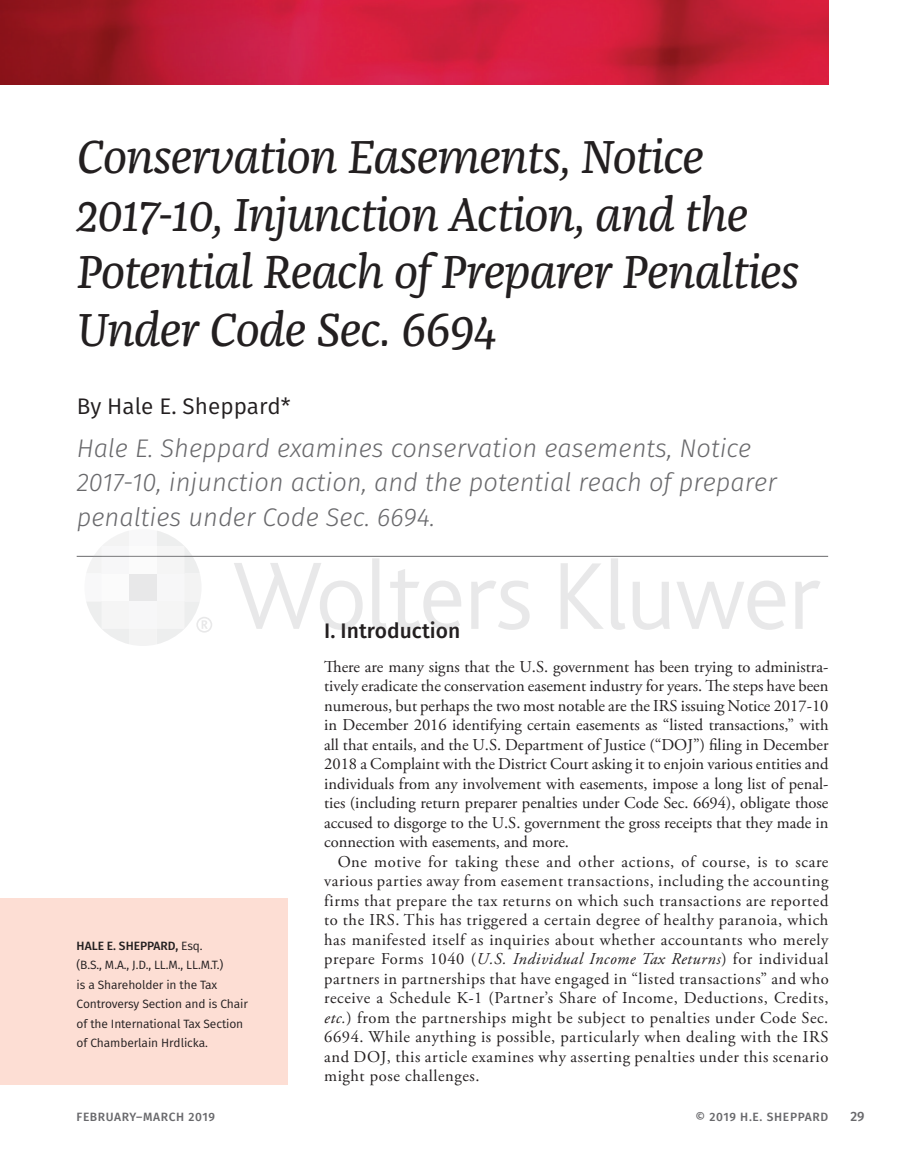
<style>
.page{position:relative;width:905px;height:1175px;background:#fff}
.page>*{position:absolute;margin:0;border:0;box-sizing:border-box;transform-origin:0 0}
.Article_Title{font:italic 48px/57.8px "Franziska Pro";letter-spacing:-.02em;color:#231f20}
.Article_Subtitle_Art{font:italic 300 25.5px/34.5px "Fira Sans";color:#69696c}
.Authors_Article{font:22.5px "Fira Sans";color:#231f20}
.HeadA{font:500 21px "Fira Sans";color:#231f20}
.TextInd{font:16.5px/19.5px "Adobe Garamond Pro";letter-spacing:.035em;color:#231f20;text-align:justify}
.Text{font:16.5px/19.5px "Adobe Garamond Pro";color:#231f20;text-align:justify}
.Folio{font:500 13.5px "Fira Sans";color:#69696c}
.Author_Bio{font:12px/19.5px "Fira Sans";letter-spacing:-.01em;color:#231f20}
.RF{font:500 12px "Fira Sans";letter-spacing:.05em;color:#69696c}
.s1{font-weight:500}
.s2{font-style:italic}
</style>
<div class="page">
<img style="left:0;top:0;width:828px;height:85px">
<div style="left:0;top:898px;width:288px;height:186px;background:#fdded4"></div>
<hr style="left:77px;top:556px;width:751px;height:1px;background:#69696c">
<svg style="left:234px;top:563px;width:128px;height:67px"></svg>
<svg style="left:372px;top:558px;width:89px;height:72px"></svg>
<svg style="left:795px;top:581px;width:25px;height:48px"></svg>
<svg style="left:471px;top:581px;width:58px;height:49px"></svg>
<svg style="left:561px;top:563px;width:42px;height:66px"></svg>
<svg style="left:611px;top:558px;width:14px;height:72px"></svg>
<svg style="left:633px;top:582px;width:37px;height:48px"></svg>
<svg style="left:677px;top:581px;width:108px;height:49px"></svg>
<svg style="left:84px;top:531px;width:128px;height:115px"></svg>
<p class="Article_Title" style="left:77px;top:128px;width:724px">Conservation Easements, Notice<br>2017-10, Injunction Action, and the<br>Potential Reach of Preparer Penalties<br>Under Code Sec. 6694</p>
<p class="Authors_Article" style="left:77px;top:389px;width:216px">By Hale E. Sheppard*</p>
<p class="Article_Subtitle_Art" style="left:77px;top:431px;width:701px">Hale E. Sheppard examines conservation easements, Notice<br>2017-10, injunction action, and the potential reach of preparer penalties under Code Sec. 6694.</p>
<p class="Author_Bio" style="left:76px;top:935px;width:173px"><span class="s1">HALE E. SHEPPARD,</span> Esq.<br>(B.S., M.A., J.D., LL.M., LL.M.T.)<br>is a Shareholder in the Tax<br>Controversy Section and is Chair of the International Tax Section of Chamberlain Hrdlicka.</p>
<p class="HeadA" style="left:324px;top:613px;width:138px">I. Introduction</p>
<p class="Text" style="left:324px;top:657px;width:506px">There are many signs that the U.S. government has been trying to administra&shy;tively eradicate the conservation easement industry for years. The steps have been numerous, but perhaps the two most notable are the IRS issuing Notice 2017-10 in December 2016 identifying certain easements as “listed transactions,” with all that entails, and the U.S. Department of Justice (“DOJ”) filing in December 2018 a Complaint with the District Court asking it to enjoin various entities and individuals from any involvement with easements, impose a long list of penal&shy;ties (including return preparer penalties under Code Sec. 6694), obligate those accused to disgorge to the U.S. government the gross receipts that they made in connection with easements, and more.</p>
<p class="TextInd" style="left:324px;top:852px;width:506px;text-indent:14px">One motive for taking these and other actions, of course, is to scare various parties away from easement transactions, including the accounting firms that prepare the tax returns on which such transactions are reported to the IRS. This has triggered a certain degree of healthy paranoia, which has manifested itself as inquiries about whether accountants who merely prepare Forms 1040 (<span class="s2">U.S. Individual Income Tax Returns</span>) for individual partners in partnerships that have engaged in “listed transactions” and who receive a Schedule K-1 (Partner’s Share of Income, Deductions, Credits, <span class="s2">etc.</span>) from the partnerships might be subject to penalties under Code Sec.<br>6694. While anything is possible, particularly when dealing with the IRS and DOJ, this article examines why asserting penalties under this scenario might pose challenges.</p>
<p class="RF" style="left:76px;top:1107px;width:140px">FEBRUARY–MARCH 2019</p>
<p class="RF" style="left:695px;top:1107px;width:134px">© 2019 H.E. SHEPPARD</p>
<p class="Folio" style="left:850px;top:1105px;width:16px">29</p>
</div>
